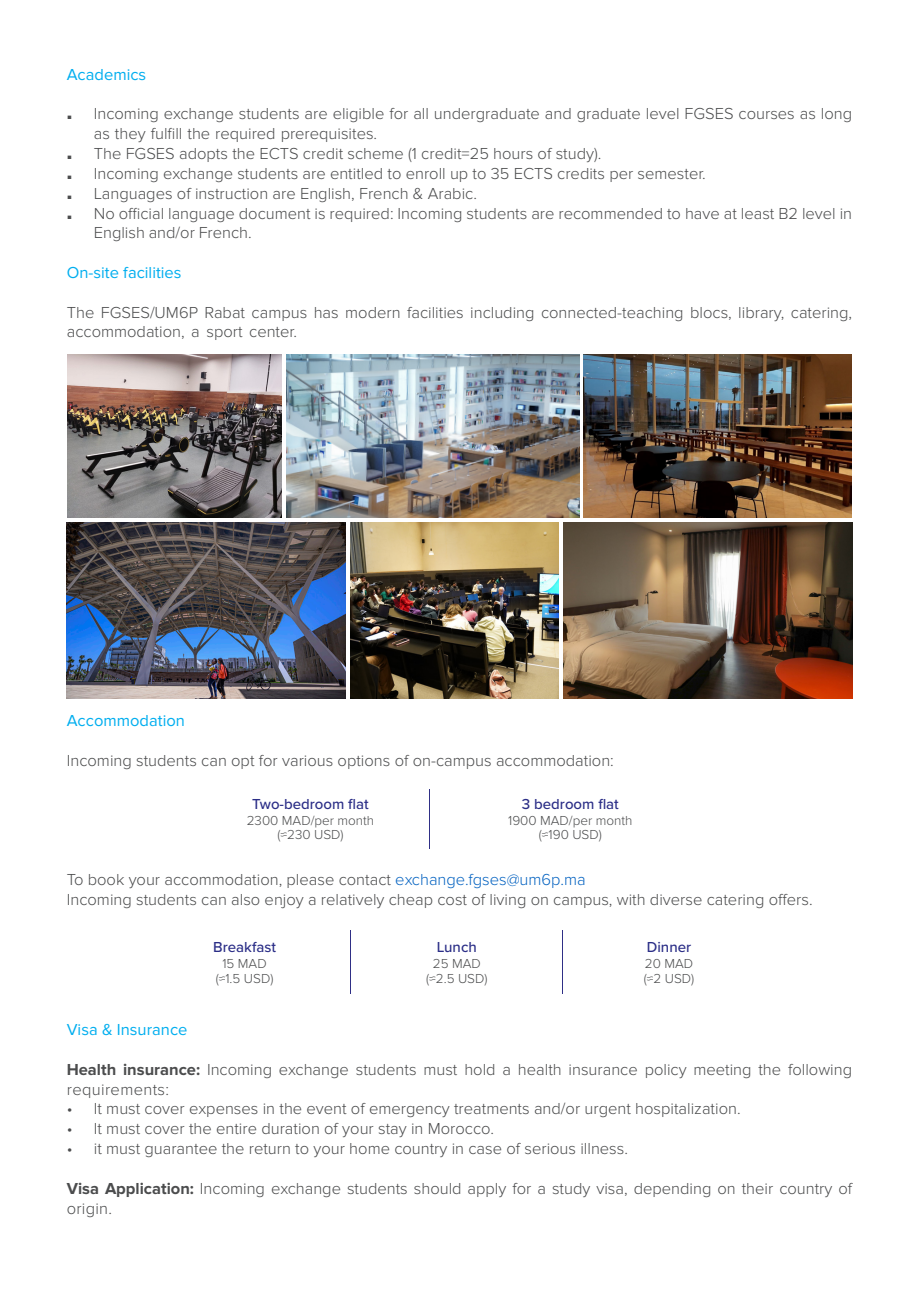
<style>
.page{position:relative;width:919px;height:1289px;background:#fff}
.page>*{position:absolute;margin:0;border:0;box-sizing:border-box;transform-origin:0 0}
.t1{font:300 16.5px/19.8px "Proxima Nova";color:#4b4c4d}
.t2{font:16.5px "Proxima Nova";color:#00aeef}
.t3{font:900 16.5px "Arial";color:#4b4c4d}
.t4{font:500 15px "Proxima Nova";color:#2b2e87}
.t5{font:300 13.5px "Proxima Nova";color:#4b4c4d}
.s1{color:#0563c1}
.s2{font-weight:700}
</style>
<div class="page">
<img style="left:584px;top:354px;width:267px;height:164px">
<img style="left:563px;top:522px;width:289px;height:176px">
<img style="left:286px;top:354px;width:293px;height:164px">
<img style="left:350px;top:522px;width:208px;height:176px">
<img style="left:67px;top:354px;width:215px;height:164px">
<img style="left:67px;top:522px;width:279px;height:176px">
<hr style="left:430px;top:789px;width:1px;height:59px;background:#2f2f86">
<hr style="left:562px;top:930px;width:1px;height:64px;background:#2f2f86">
<hr style="left:350px;top:930px;width:1px;height:64px;background:#2f2f86">
<p class="t2" style="left:67px;top:67px;width:81px">Academics</p>
<p class="t3" style="left:67px;top:102px;width:7px">.</p>
<p class="t1" style="left:94px;top:104px;width:759px">Incoming exchange students are eligible for all undergraduate and graduate level FGSES courses as long as they fulfill the required prerequisites.</p>
<p class="t3" style="left:67px;top:141px;width:7px">.</p>
<p class="t1" style="left:94px;top:144px;width:509px">The FGSES adopts the ECTS credit scheme (1 credit=25 hours of study).</p>
<p class="t3" style="left:67px;top:161px;width:7px">.</p>
<p class="t1" style="left:94px;top:164px;width:613px">Incoming exchange students are entitled to enroll up to 35 ECTS credits per semester.</p>
<p class="t3" style="left:67px;top:181px;width:7px">.</p>
<p class="t1" style="left:94px;top:183px;width:384px">Languages of instruction are English, French &amp; Arabic.</p>
<p class="t3" style="left:67px;top:201px;width:7px">.</p>
<p class="t1" style="left:94px;top:203px;width:759px">No official language document is required: Incoming students are recommended to have at least B2 level in<br>English and/or French.</p>
<p class="t2" style="left:67px;top:265px;width:116px">On-site facilities</p>
<p class="t1" style="left:67px;top:302px;width:786px">The FGSES/UM6P Rabat campus has modern facilities including connected-teaching blocs, library, catering, accommodation, a sport center.</p>
<p class="t2" style="left:67px;top:713px;width:120px">Accommodation</p>
<p class="t1" style="left:67px;top:750px;width:548px">Incoming students can opt for various options of on-campus accommodation:</p>
<p class="t4" style="left:252px;top:792px;width:118px">Two-bedroom flat</p>
<p class="t5" style="left:247px;top:812px;width:129px">2300 MAD/per month</p>
<p class="t5" style="left:277px;top:827px;width:68px">(≈230 USD)</p>
<p class="t4" style="left:522px;top:792px;width:98px">3 bedroom flat</p>
<p class="t5" style="left:508px;top:812px;width:126px">1900 MAD/per month</p>
<p class="t5" style="left:539px;top:827px;width:65px">(≈190 USD)</p>
<p class="t1" style="left:67px;top:869px;width:520px">To book your accommodation, please contact <span class="s1">exchange.fgses@um6p.ma</span></p>
<p class="t1" style="left:67px;top:889px;width:747px">Incoming students can also enjoy a relatively cheap cost of living on campus, with diverse catering offers.</p>
<p class="t4" style="left:213px;top:936px;width:64px">Breakfast</p>
<p class="t5" style="left:222px;top:956px;width:46px">15 MAD</p>
<p class="t5" style="left:216px;top:970px;width:59px">(≈1.5 USD)</p>
<p class="t4" style="left:436px;top:936px;width:42px">Lunch</p>
<p class="t5" style="left:433px;top:956px;width:49px">25 MAD</p>
<p class="t5" style="left:426px;top:971px;width:63px">(≈2.5 USD)</p>
<p class="t4" style="left:646px;top:936px;width:46px">Dinner</p>
<p class="t5" style="left:644px;top:956px;width:50px">20 MAD</p>
<p class="t5" style="left:643px;top:970px;width:52px">(≈2 USD)</p>
<p class="t2" style="left:67px;top:1022px;width:122px">Visa &amp; Insurance</p>
<p class="t1" style="left:67px;top:1059px;width:786px"><span class="s2">Health insurance:</span> Incoming exchange students must hold a health insurance policy meeting the following requirements:</p>
<p class="t1" style="left:67px;top:1099px;width:675px">• It must cover expenses in the event of emergency treatments and/or urgent hospitalization.</p>
<p class="t1" style="left:67px;top:1118px;width:429px">• It must cover the entire duration of your stay in Morocco.</p>
<p class="t1" style="left:67px;top:1138px;width:562px">• it must guarantee the return to your home country in case of serious illness.</p>
<p class="t1" style="left:67px;top:1178px;width:786px"><span class="s2">Visa Application:</span> Incoming exchange students should apply for a study visa, depending on their country of origin.</p>
</div>
